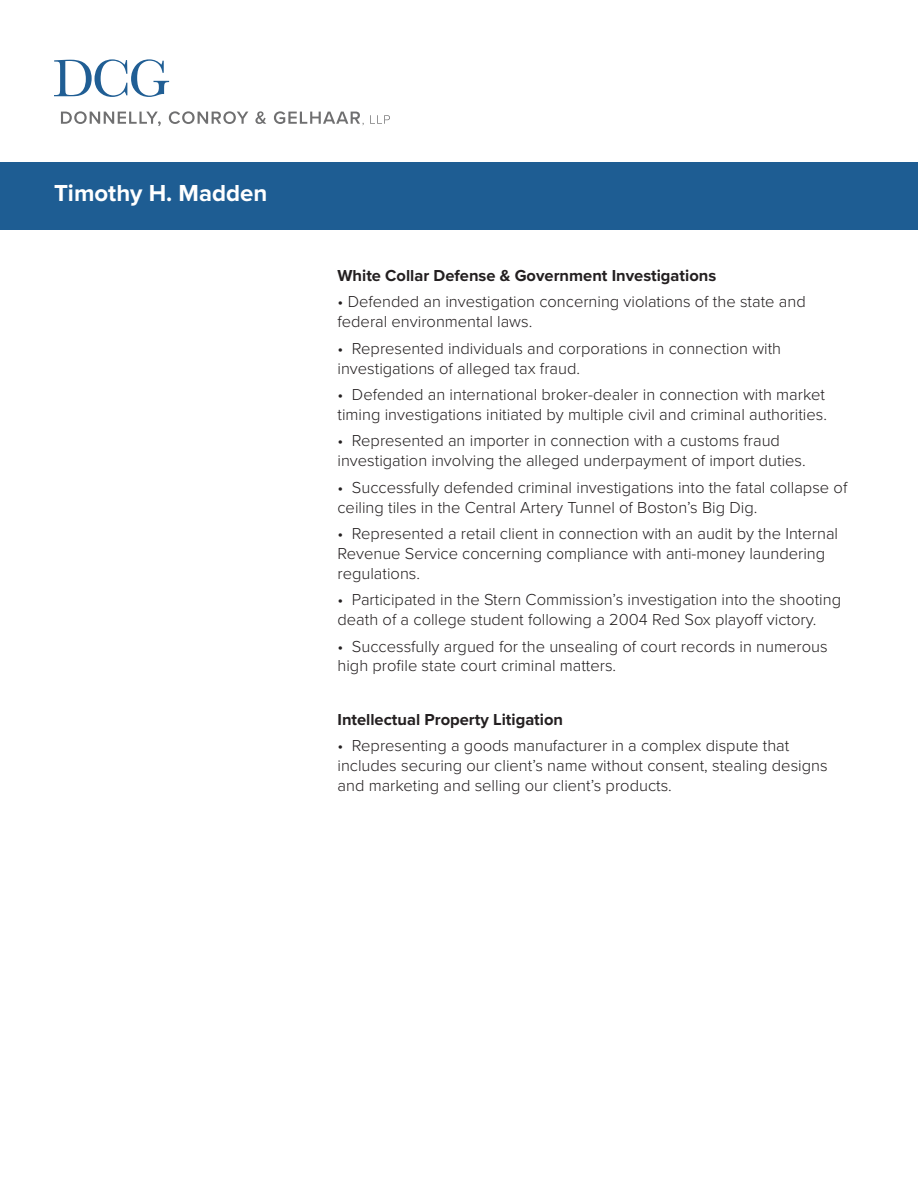
<style>
.page{position:relative;width:918px;height:1188px;background:#fff}
.page>*{position:absolute;margin:0;border:0;box-sizing:border-box;transform-origin:0 0}
.t1{font:700 24px "Proxima Nova";color:#fff}
.t2{font:300 16.5px/19.8px "Proxima Nova";color:#231f20}
.t3{font:700 16.5px "Proxima Nova";color:#231f20}
</style>
<div class="page">
<svg style="left:54px;top:59px;width:115px;height:38px"></svg>
<svg style="left:61px;top:111px;width:100px;height:15px"></svg>
<svg style="left:169px;top:111px;width:79px;height:13px"></svg>
<svg style="left:255px;top:111px;width:11px;height:13px"></svg>
<svg style="left:274px;top:111px;width:90px;height:14px"></svg>
<svg style="left:370px;top:115px;width:20px;height:9px"></svg>
<div style="left:0;top:162px;width:918px;height:68px;background:#1e5d93"></div>
<h1 class="t1" style="left:54px;top:179px;width:215px">Timothy H. Madden</h1>
<p class="t3" style="left:338px;top:266px;width:380px">White Collar Defense &amp; Government Investigations</p>
<p class="t2" style="left:338px;top:292px;width:470px">• Defended an investigation concerning violations of the state and federal environmental laws.</p>
<p class="t2" style="left:338px;top:339px;width:445px">• Represented individuals and corporations in connection with investigations of alleged tax fraud.</p>
<p class="t2" style="left:338px;top:385px;width:491px">• Defended an international broker-dealer in connection with market timing investigations initiated by multiple civil and criminal authorities.</p>
<p class="t2" style="left:338px;top:431px;width:470px">• Represented an importer in connection with a customs fraud investigation involving the alleged underpayment of import duties.</p>
<p class="t2" style="left:338px;top:478px;width:511px">• Successfully defended criminal investigations into the fatal collapse of ceiling tiles in the Central Artery Tunnel of Boston’s Big Dig.</p>
<p class="t2" style="left:338px;top:524px;width:502px">• Represented a retail client in connection with an audit by the Internal<br>Revenue Service concerning compliance with anti-money laundering regulations.</p>
<p class="t2" style="left:338px;top:590px;width:505px">• Participated in the Stern Commission’s investigation into the shooting death of a college student following a 2004 Red Sox playoff victory.</p>
<p class="t2" style="left:338px;top:637px;width:492px">• Successfully argued for the unsealing of court records in numerous high profile state court criminal matters.</p>
<p class="t3" style="left:338px;top:709px;width:227px">Intellectual Property Litigation</p>
<p class="t2" style="left:338px;top:736px;width:492px">• Representing a goods manufacturer in a complex dispute that includes securing our client’s name without consent, stealing designs and marketing and selling our client’s products.</p>
</div>
